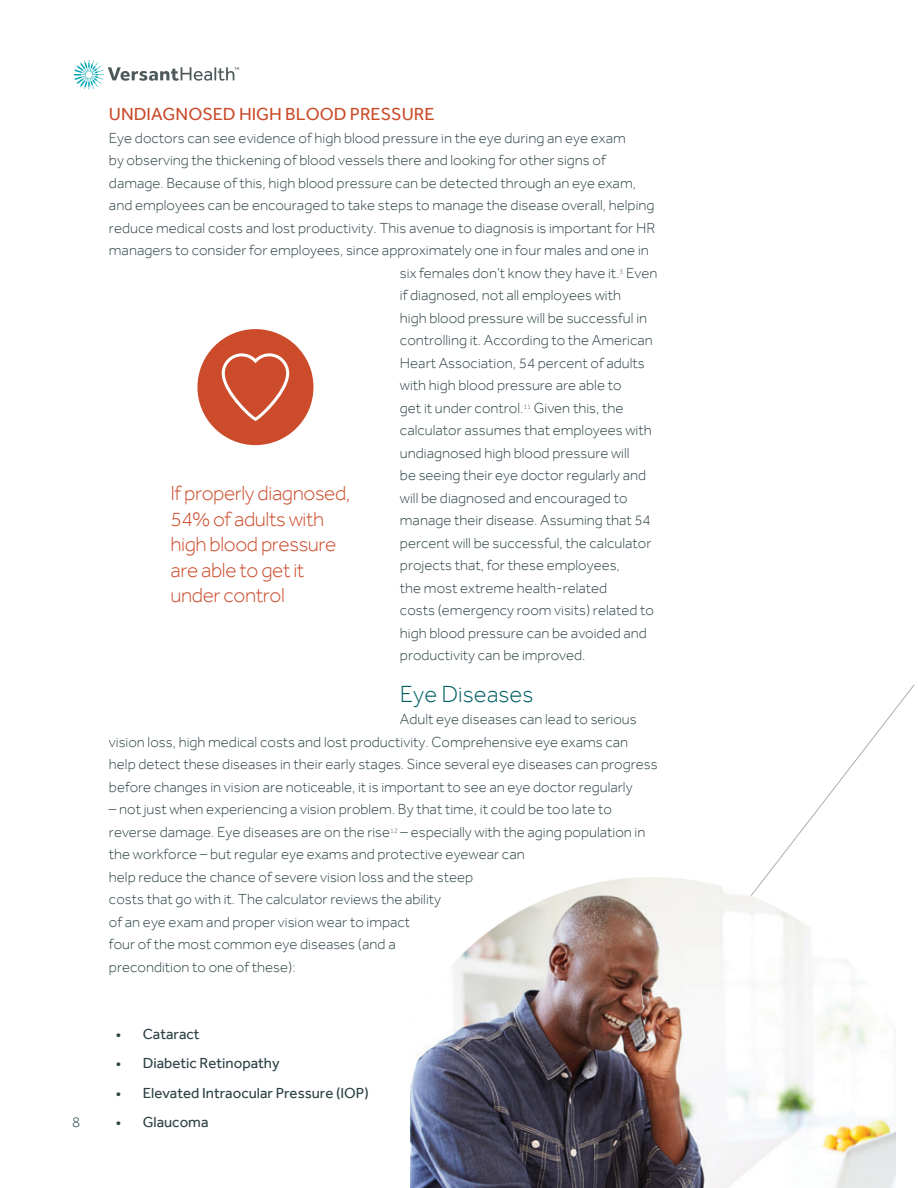
<style>
.page{position:relative;width:918px;height:1188px;background:#fff}
.page>*{position:absolute;margin:0;border:0;box-sizing:border-box;transform-origin:0 0}
.subhead__h3{font:300 24px "Effra";color:#005f63}
.Body{font:300 21px/25.5px "Effra";letter-spacing:-.02em;color:#cb4b2a}
.subhead__h4{font:18px "Effra";color:#cb4c2c}
.Body-2{font:300 15px/22.5px "Effra";color:#2d4245}
.t1{font:15px "Effra";color:#2d4245}
</style>
<div class="page">
<svg style="left:74px;top:60px;width:165px;height:30px"></svg>
<svg style="left:764px;top:684px;width:151px;height:194px"></svg>
<div style="left:197px;top:329px;width:116px;height:116px;background:#cb4b2a;border-radius:50%"></div>
<svg style="left:222px;top:353px;width:67px;height:68px"></svg>
<img style="left:410px;top:878px;width:486px;height:310px">
<p class="Body-2" style="left:72px;top:1110px;width:10px">8</p>
<p class="subhead__h4" style="left:109px;top:103px;width:327px">UNDIAGNOSED HIGH BLOOD PRESSURE</p>
<p class="Body-2" style="left:109px;top:126px;width:518px">Eye doctors can see evidence of high blood pressure in the eye during an eye exam</p>
<p class="Body-2" style="left:109px;top:149px;width:498px">by observing the thickening of blood vessels there and looking for other signs of</p>
<p class="Body-2" style="left:109px;top:171px;width:529px">damage. Because of this, high blood pressure can be detected through an eye exam,</p>
<p class="Body-2" style="left:109px;top:194px;width:547px">and employees can be encouraged to take steps to manage the disease overall, helping</p>
<p class="Body-2" style="left:109px;top:216px;width:548px">reduce medical costs and lost productivity. This avenue to diagnosis is important for HR</p>
<p class="Body-2" style="left:109px;top:239px;width:541px">managers to consider for employees, since approximately one in four males and one in</p>
<p class="Body-2" style="left:400px;top:261px;width:259px">six females don’t know they have it.<sup>3</sup> Even</p>
<p class="Body-2" style="left:400px;top:284px;width:223px">if diagnosed, not all employees with</p>
<p class="Body-2" style="left:400px;top:306px;width:249px">high blood pressure will be successful in</p>
<p class="Body-2" style="left:400px;top:329px;width:254px">controlling it. According to the American</p>
<p class="Body-2" style="left:400px;top:351px;width:246px">Heart Association, 54 percent of adults</p>
<p class="Body-2" style="left:400px;top:374px;width:223px">with high blood pressure are able to</p>
<p class="Body-2" style="left:400px;top:396px;width:225px">get it under control.<sup>11</sup> Given this, the</p>
<p class="Body-2" style="left:400px;top:419px;width:253px">calculator assumes that employees with</p>
<p class="Body-2" style="left:400px;top:441px;width:231px">undiagnosed high blood pressure will</p>
<p class="Body-2" style="left:400px;top:464px;width:248px">be seeing their eye doctor regularly and</p>
<p class="Body-2" style="left:400px;top:486px;width:229px">will be diagnosed and encouraged to</p>
<p class="Body-2" style="left:400px;top:509px;width:252px">manage their disease. Assuming that 54</p>
<p class="Body-2" style="left:400px;top:531px;width:253px">percent will be successful, the calculator</p>
<p class="Body-2" style="left:400px;top:554px;width:221px">projects that, for these employees,</p>
<p class="Body-2" style="left:400px;top:576px;width:209px">the most extreme health-related</p>
<p class="Body-2" style="left:400px;top:599px;width:256px">costs (emergency room visits) related to</p>
<p class="Body-2" style="left:400px;top:621px;width:248px">high blood pressure can be avoided and</p>
<p class="Body-2" style="left:400px;top:644px;width:187px">productivity can be improved.</p>
<p class="subhead__h3" style="left:400px;top:680px;width:135px">Eye Diseases</p>
<p class="Body-2" style="left:109px;top:708px;width:550px;text-indent:291px">Adult eye diseases can lead to serious vision loss, high medical costs and lost productivity. Comprehensive eye exams can help detect these diseases in their early stages. Since several eye diseases can progress before changes in vision are noticeable, it is important to see an eye doctor regularly</p>
<p class="Body-2" style="left:109px;top:798px;width:538px">– not just when experiencing a vision problem. By that time, it could be too late to reverse damage. Eye diseases are on the rise<sup>12</sup> – especially with the aging population in the workforce – but regular eye exams and protective eyewear can<br>help reduce the chance of severe vision loss and the steep<br>costs that go with it. The calculator reviews the ability<br>of an eye exam and proper vision wear to impact<br>four of the most common eye diseases (and a<br>precondition to one of these):</p>
<p class="Body" style="left:170px;top:480px;width:182px">If properly diagnosed,<br>54% of adults with high blood pressure are able to get it under control</p>
<p class="t1" style="left:116px;top:1025px;width:85px">• Cataract</p>
<p class="t1" style="left:116px;top:1054px;width:165px">• Diabetic Retinopathy</p>
<p class="t1" style="left:116px;top:1084px;width:255px">• Elevated Intraocular Pressure (IOP)</p>
<p class="t1" style="left:116px;top:1113px;width:94px">• Glaucoma</p>
</div>
